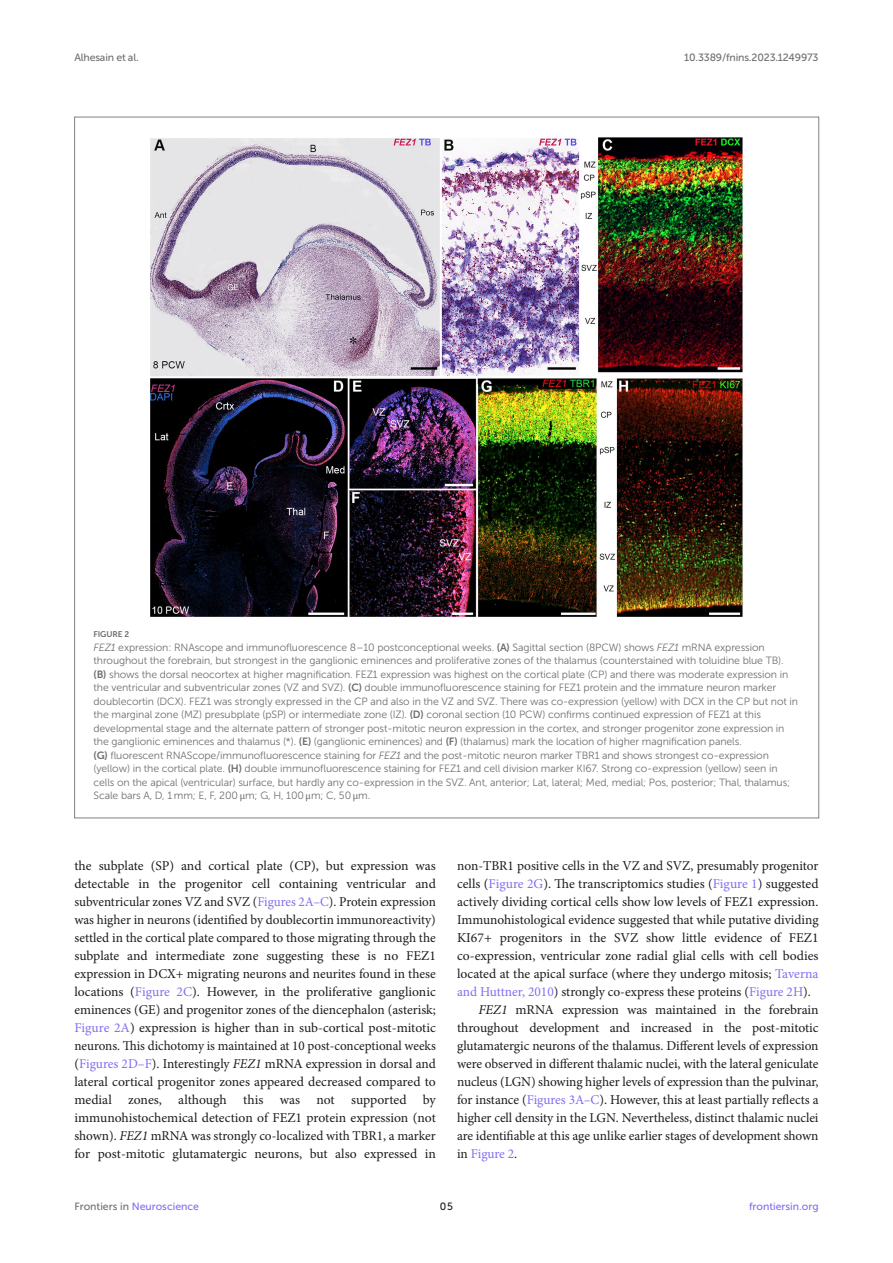
<style>
.page{position:relative;width:893px;height:1263px;background:#fff}
.page>*{position:absolute;margin:0;border:0;box-sizing:border-box;transform-origin:0 0}
.TEXT_FLUSH{font:13.5px/18px "Minion Pro";color:#1b1c1b;text-align:justify}
.TEXT{font:13.5px/18px "Minion Pro";letter-spacing:-.005em;color:#1b1c1b;text-align:justify}
.FIG_LEG{font:10.5px/13.5px "Museo Sans 300";letter-spacing:-.01em;color:#706f70}
.t1{font:10.5px "Museo Sans 500";letter-spacing:-.015em;color:#706f70}
.t2{font:10.5px "Museo Sans 500";color:#856df0}
.t3{font:10.5px "Museo Sans 500";color:#1b1c1b}
.FIG_HD{font:8.25px "Museo Sans 700";letter-spacing:-.01em;color:#706f70}
.s1{font-style:italic}
.s2{font-family:"Museo Sans 700"}
.s3{font-family:"STIX General"}
.s4{color:#856df0}
.s5{color:#706f70}
</style>
<div class="page">
<img style="left:150px;top:137px;width:594px;height:481px">
<p class="t1" style="left:74px;top:51px;width:66px">Alhesain et al.</p>
<p class="t1" style="left:684px;top:51px;width:136px">10.3389/fnins.2023.1249973</p>
<p class="FIG_HD" style="left:94px;top:629px;width:37px">FIGURE 2</p>
<p class="FIG_LEG" style="left:94px;top:640px;width:706px"><span class="s1">FEZ1</span> expression: RNAscope and immunofluorescence 8–10 postconceptional weeks. <span class="s2">(A)</span> Sagittal section (8PCW) shows <span class="s1">FEZ1</span> mRNA expression throughout the forebrain, but strongest in the ganglionic eminences and proliferative zones of the thalamus (counterstained with toluidine blue TB). <span class="s2">(B)</span> shows the dorsal neocortex at higher magnification. FEZ1 expression was highest on the cortical plate (CP) and there was moderate expression in the ventricular and subventricular zones (VZ and SVZ). <span class="s2">(C)</span> double immunofluorescence staining for FEZ1 protein and the immature neuron marker doublecortin (DCX). FEZ1 was strongly expressed in the CP and also in the VZ and SVZ. There was co-expression (yellow) with DCX in the CP but not in the marginal zone (MZ) presubplate (pSP) or intermediate zone (IZ). <span class="s2">(D)</span> coronal section (10 PCW) confirms continued expression of FEZ1 at this developmental stage and the alternate pattern of stronger post-mitotic neuron expression in the cortex, and stronger progenitor zone expression in the ganglionic eminences and thalamus (*). <span class="s2">(E)</span> (ganglionic eminences) and <span class="s2">(F)</span> (thalamus) mark the location of higher magnification panels.<br><span class="s2">(G)</span> fluorescent RNAScope/immunofluorescence staining for <span class="s1">FEZ1</span> and the post-mitotic neuron marker TBR1 and shows strongest co-expression (yellow) in the cortical plate. <span class="s2">(H)</span> double immunofluorescence staining for FEZ1 and cell division marker KI67. Strong co-expression (yellow) seen in cells on the apical (ventricular) surface, but hardly any co-expression in the SVZ. Ant, anterior; Lat, lateral; Med, medial; Pos, posterior; Thal, thalamus; Scale bars A, D, 1 mm; E, F, 200 <span class="s3">μ</span>m; G, H, 100 <span class="s3">μ</span>m; C, 50 <span class="s3">μ</span>m.</p>
<p class="TEXT_FLUSH" style="left:74px;top:857px;width:363px">the subplate (SP) and cortical plate (CP), but expression was detectable in the progenitor cell containing ventricular and subventricular zones VZ and SVZ (<span class="s4">Figures 2A–C</span>). Protein expression was higher in neurons (identified by doublecortin immunoreactivity) settled in the cortical plate compared to those migrating through the subplate and intermediate zone suggesting these is no FEZ1 expression in DCX+ migrating neurons and neurites found in these locations (<span class="s4">Figure 2C</span>). However, in the proliferative ganglionic eminences (GE) and progenitor zones of the diencephalon (asterisk; <span class="s4">Figure 2A</span>) expression is higher than in sub-cortical post-mitotic neurons. This dichotomy is maintained at 10 post-conceptional weeks (<span class="s4">Figures 2D–F</span>). Interestingly <span class="s1">FEZ1</span> mRNA expression in dorsal and lateral cortical progenitor zones appeared decreased compared to medial zones, although this was not supported by immunohistochemical detection of FEZ1 protein expression (not shown). <span class="s1">FEZ1</span> mRNA was strongly co-localized with TBR1, a marker for post-mitotic glutamatergic neurons, but also expressed in</p>
<p class="TEXT_FLUSH" style="left:457px;top:857px;width:363px">non-TBR1 positive cells in the VZ and SVZ, presumably progenitor cells (<span class="s4">Figure 2G</span>). The transcriptomics studies (<span class="s4">Figure 1</span>) suggested actively dividing cortical cells show low levels of FEZ1 expression.<br>Immunohistological evidence suggested that while putative dividing KI67+ progenitors in the SVZ show little evidence of FEZ1 co-expression, ventricular zone radial glial cells with cell bodies located at the apical surface (where they undergo mitosis; <span class="s4">Taverna and Huttner, 2010</span>) strongly co-express these proteins (<span class="s4">Figure 2H</span>).</p>
<p class="TEXT" style="left:457px;top:1001px;width:363px;text-indent:21px"><span class="s1">FEZ1</span> mRNA expression was maintained in the forebrain throughout development and increased in the post-mitotic glutamatergic neurons of the thalamus. Different levels of expression were observed in different thalamic nuclei, with the lateral geniculate nucleus (LGN) showing higher levels of expression than the pulvinar, for instance (<span class="s4">Figures 3A–C</span>). However, this at least partially reflects a higher cell density in the LGN. Nevertheless, distinct thalamic nuclei are identifiable at this age unlike earlier stages of development shown in <span class="s4">Figure 2</span>.</p>
<p class="t2" style="left:74px;top:1200px;width:126px"><span class="s5">Frontiers in</span> Neuroscience</p>
<p class="t3" style="left:440px;top:1200px;width:14px">05</p>
<p class="t2" style="left:749px;top:1200px;width:71px">frontiersin.org</p>
</div>
